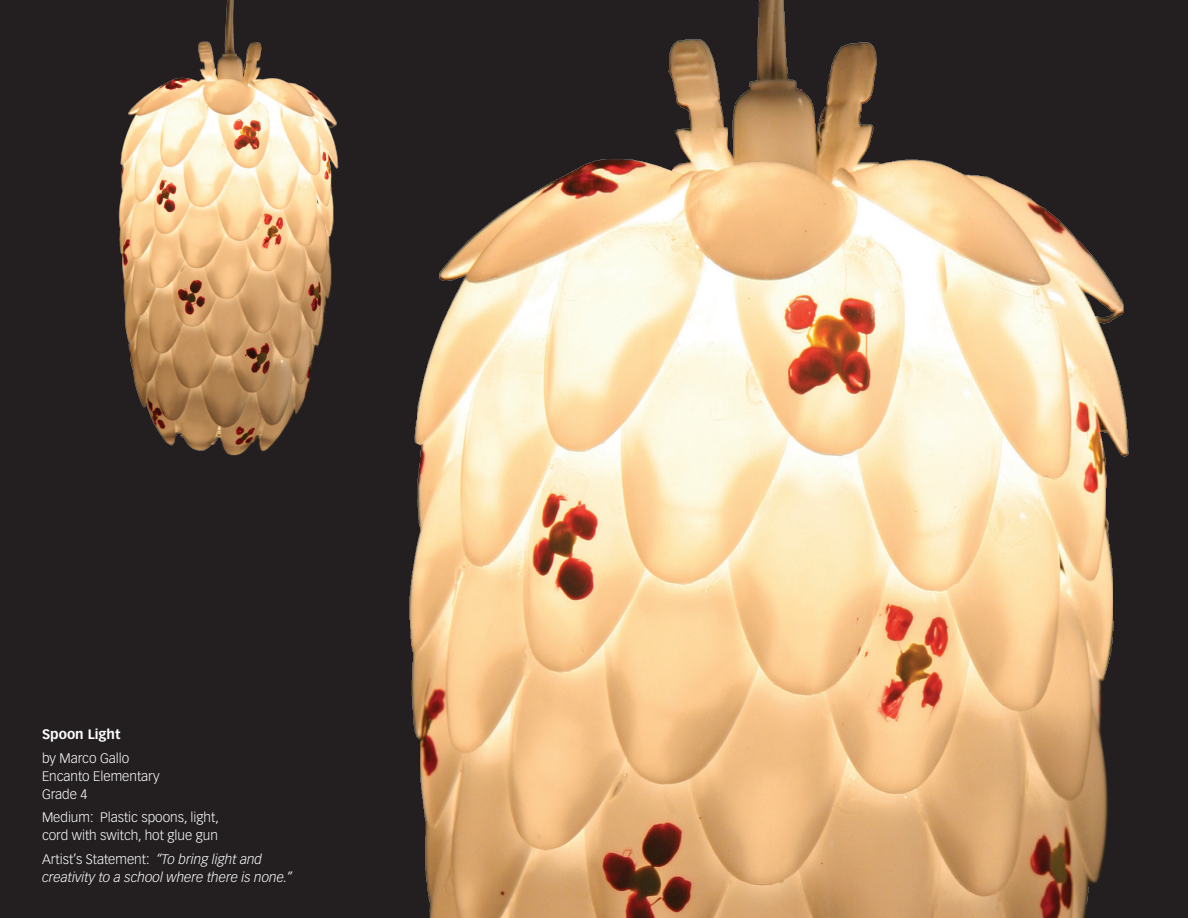
<style>
.page{position:relative;width:1188px;height:918px;background:#231f20}
.page>*{position:absolute;margin:0;border:0;box-sizing:border-box;transform-origin:0 0}
.t1{font:300 13.5px/18px "Vectora LT Std";color:#fff}
.t2{font:italic 300 13.5px/18px "Vectora LT Std";color:#fff}
.t3{font:700 13.5px "Vectora LT Std";color:#fff}
.s1{font-style:normal}
</style>
<div class="page">
<img style="left:409px;top:0;width:720px;height:918px">
<img style="left:118px;top:0;width:221px;height:456px">
<p class="t3" style="left:42px;top:727px;width:80px">Spoon Light</p>
<p class="t1" style="left:42px;top:749px;width:119px">by Marco Gallo<br>Encanto Elementary<br>Grade 4</p>
<p class="t1" style="left:42px;top:809px;width:178px">Medium: Plastic spoons, light, cord with switch, hot glue gun</p>
<p class="t2" style="left:42px;top:850px;width:252px"><span class="s1">Artist’s Statement:</span> “To bring light and creativity to a school where there is none.”</p>
</div>
